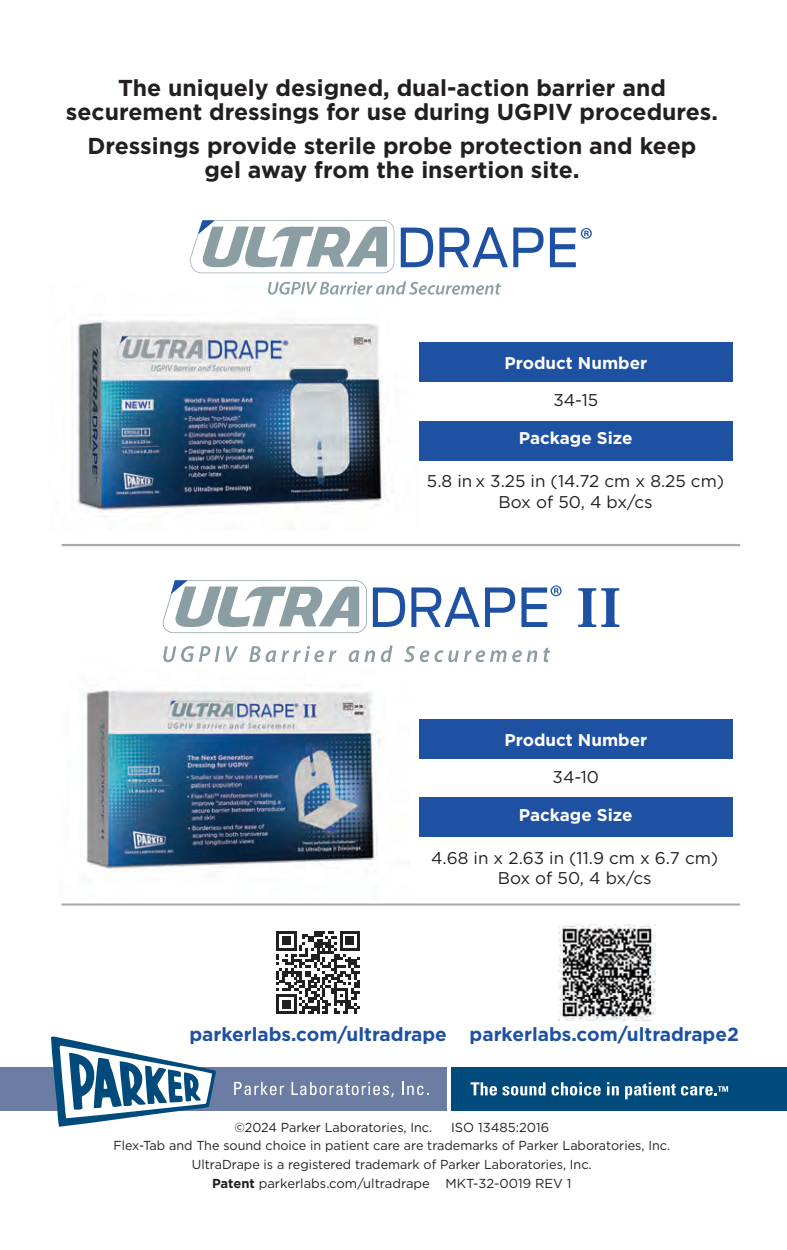
<style>
.page{position:relative;width:787px;height:1250px;background:#fff}
.page>*{position:absolute;margin:0;border:0;box-sizing:border-box;transform-origin:0 0}
.t1{font:700 23px/24px "Gotham";color:#231f20;text-align:center}
.t2{font:700 19px "Gotham";color:#1f51a3}
.t3{font:17px/20.4px "Gotham";color:#231f20;text-align:center}
.t4{font:700 17px "Gotham";color:#fff}
.t5{font:13px "Gotham";color:#231f20}
.s1{font-size:24px}
.s2{font-weight:700}
</style>
<div class="page">
<img style="left:61px;top:662px;width:348px;height:244px">
<svg style="left:276px;top:931px;width:84px;height:83px"></svg>
<img style="left:62px;top:294px;width:357px;height:253px">
<div style="left:419px;top:342px;width:313px;height:40px;background:#1f51a3"></div>
<div style="left:419px;top:421px;width:313px;height:39px;background:#1f51a3"></div>
<div style="left:419px;top:719px;width:313px;height:39px;background:#1f51a3"></div>
<div style="left:419px;top:797px;width:313px;height:40px;background:#1f51a3"></div>
<svg style="left:446px;top:1067px;width:1px;height:43px"></svg>
<div style="left:451px;top:1067px;width:335px;height:43px;background:#014a7c"></div>
<svg style="left:470px;top:1082px;width:75px;height:13px"></svg>
<svg style="left:551px;top:1082px;width:49px;height:13px"></svg>
<svg style="left:606px;top:1082px;width:12px;height:13px"></svg>
<svg style="left:625px;top:1082px;width:103px;height:17px"></svg>
<div style="left:0;top:1067px;width:446px;height:43px;background:#6c7da3"></div>
<svg style="left:50px;top:1036px;width:166px;height:91px"></svg>
<svg style="left:234px;top:1082px;width:50px;height:13px"></svg>
<svg style="left:291px;top:1082px;width:103px;height:15px"></svg>
<svg style="left:402px;top:1081px;width:26px;height:14px"></svg>
<svg style="left:268px;top:281px;width:233px;height:13px"></svg>
<svg style="left:400px;top:227px;width:33px;height:40px"></svg>
<svg style="left:439px;top:227px;width:68px;height:40px"></svg>
<svg style="left:513px;top:227px;width:30px;height:40px"></svg>
<svg style="left:190px;top:220px;width:204px;height:53px"></svg>
<svg style="left:549px;top:227px;width:42px;height:40px"></svg>
<svg style="left:163px;top:646px;width:75px;height:16px"></svg>
<svg style="left:249px;top:646px;width:87px;height:16px"></svg>
<svg style="left:348px;top:645px;width:44px;height:17px"></svg>
<svg style="left:404px;top:646px;width:102px;height:16px"></svg>
<svg style="left:512px;top:650px;width:25px;height:12px"></svg>
<svg style="left:543px;top:647px;width:7px;height:15px"></svg>
<svg style="left:373px;top:587px;width:32px;height:40px"></svg>
<svg style="left:411px;top:587px;width:68px;height:40px"></svg>
<svg style="left:485px;top:587px;width:30px;height:40px"></svg>
<svg style="left:162px;top:580px;width:205px;height:53px"></svg>
<svg style="left:521px;top:585px;width:40px;height:42px"></svg>
<svg style="left:578px;top:588px;width:41px;height:39px"></svg>
<hr style="left:61px;top:544px;width:679px;height:2px;background:#a8a9ad">
<hr style="left:61px;top:903px;width:679px;height:2px;background:#a8a9ad">
<img style="left:558px;top:924px;width:97px;height:96px">
<h1 class="t1" style="left:66px;top:75px;width:653px">The uniquely designed, dual-action barrier and securement dressings for use during UGPIV procedures.</h1>
<h1 class="t1" style="left:87px;top:133px;width:610px">Dressings provide sterile probe protection and keep gel away from the insertion site<span class="s1">.</span></h1>
<h3 class="t4" style="left:504px;top:352px;width:144px">Product Number</h3>
<h3 class="t3" style="left:553px;top:389px;width:46px">34-15</h3>
<h3 class="t4" style="left:519px;top:427px;width:115px">Package Size</h3>
<h3 class="t3" style="left:427px;top:470px;width:299px">5.8 in x 3.25 in (14.72 cm x 8.25 cm)<br>Box of 50, 4 bx/cs</h3>
<h3 class="t4" style="left:504px;top:729px;width:144px">Product Number</h3>
<h3 class="t3" style="left:552px;top:766px;width:48px">34-10</h3>
<h3 class="t4" style="left:519px;top:803px;width:115px">Package Size</h3>
<h3 class="t3" style="left:431px;top:847px;width:288px">4.68 in x 2.63 in (11.9 cm x 6.7 cm)<br>Box of 50, 4 bx/cs</h3>
<h2 class="t2" style="left:189px;top:1021px;width:551px">parkerlabs.com/ultradrape parkerlabs.com/ultradrape2</h2>
<p class="t5" style="left:234px;top:1118px;width:199px">©2024 Parker Laboratories, Inc.</p>
<p class="t5" style="left:451px;top:1118px;width:99px">ISO 13485:2016</p>
<p class="t5" style="left:113px;top:1137px;width:558px">Flex-Tab and The sound choice in patient care are trademarks of Parker Laboratories, Inc.</p>
<p class="t5" style="left:192px;top:1155px;width:401px">UltraDrape is a registered trademark of Parker Laboratories, Inc.</p>
<p class="t5" style="left:212px;top:1174px;width:361px"><span class="s2">Patent</span> parkerlabs.com/ultradrape MKT-32-0019 REV 1</p>
</div>
